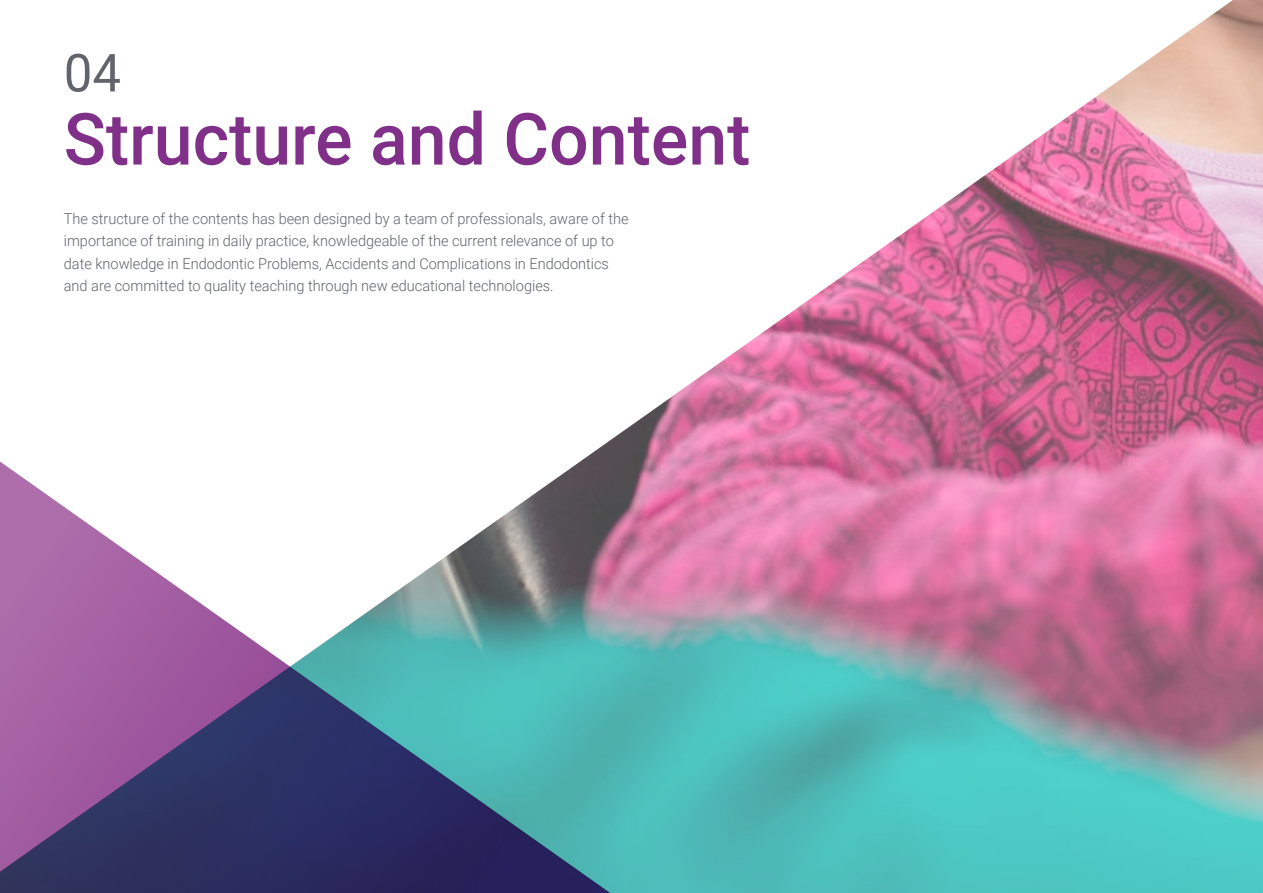
<style>
.page{position:relative;width:1263px;height:893px;background:#fff}
.page>*{position:absolute;margin:0;border:0;box-sizing:border-box;transform-origin:0 0}
.t1{font:500 72px "Roboto";color:#813089}
.t2{font:52.5px "Roboto";color:#61646a}
.t3{font:300 15px/22.5px "Roboto";color:#61646a}
</style>
<div class="page">
<img style="left:602px;top:0;width:661px;height:893px">
<svg style="left:0;top:446px;width:640px;height:447px"></svg>
<h2 class="t2" style="left:64px;top:36px;width:59px">04</h2>
<h1 class="t1" style="left:64px;top:89px;width:688px">Structure and Content</h1>
<p class="t3" style="left:64px;top:207px;width:566px">The structure of the contents has been designed by a team of professionals, aware of the importance of training in daily practice, knowledgeable of the current relevance of up to date knowledge in Endodontic Problems, Accidents and Complications in Endodontics and are committed to quality teaching through new educational technologies.</p>
</div>
